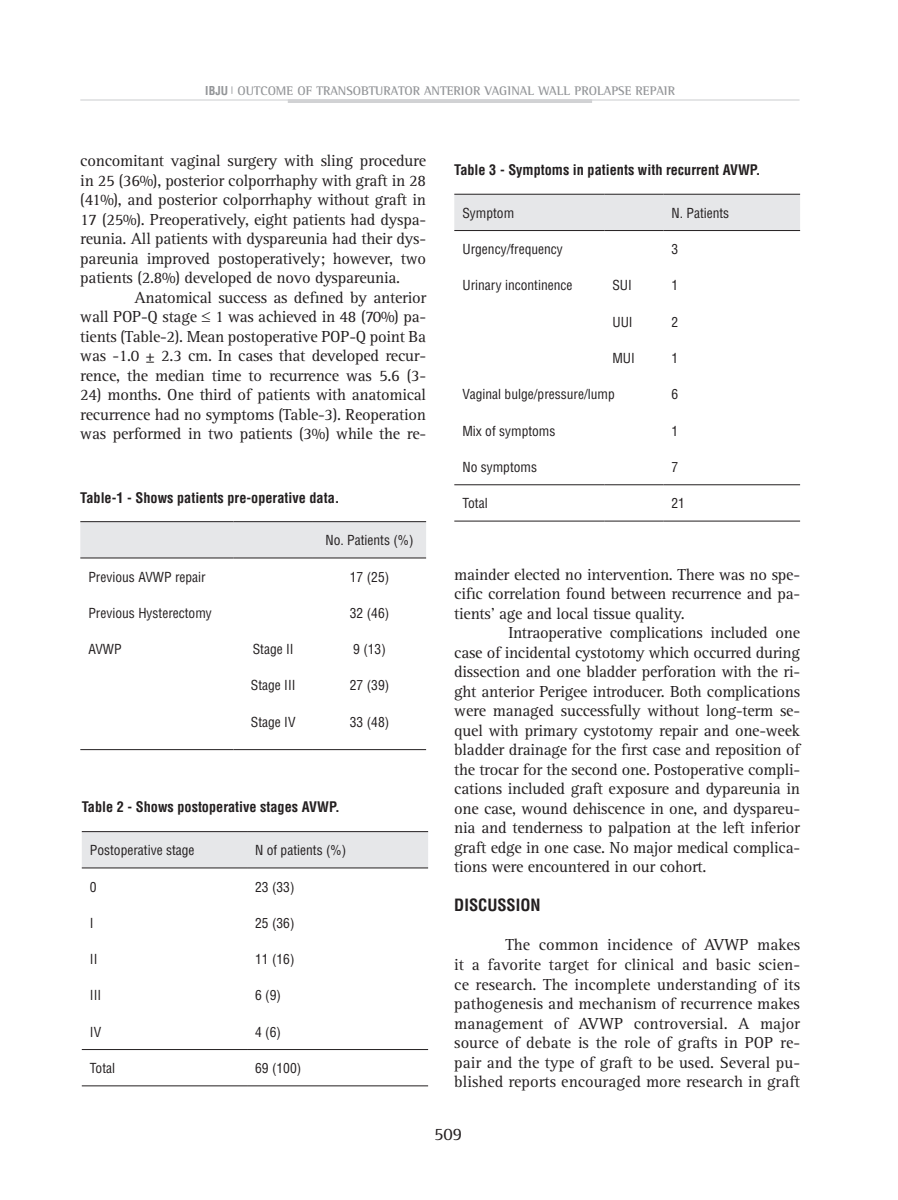
<style>
.page{position:relative;width:898px;height:1200px;background:#fff}
.page>*{position:absolute;margin:0;border:0;box-sizing:border-box;transform-origin:0 0}
.t1{font:18px "Rotis Serif";color:#231f20}
.TEXTO_GERAL{font:16.5px/19.5px "Rotis Serif";letter-spacing:-.015em;color:#231f20;text-align:justify}
.MARCADORES_NO_TEXTO{font:700 condensed 16.5px "Helvetica";color:#231f20}
.TÍTULOS_FIGURAS_E_TA{font:700 condensed 14.25px "Helvetica";color:#231f20}
.TABELAS{font:condensed 13.5px "Helvetica";color:#231f20}
.t2{font:700 12.75px "Rotis Semi Serif";color:#939598}
.s1{font-family:"Helvetica";font-stretch:condensed;font-size:12px}
</style>
<div class="page">
<hr style="left:80px;top:99px;width:719px;height:2px;background:#dcdddf">
<hr style="left:288px;top:99px;width:304px;height:4px;background:#d1d2d4">
<div style="left:80px;top:522px;width:346px;height:35px;background:#e6e7e9"></div>
<hr style="left:80px;top:749px;width:153px;height:1px;background:#231f20">
<hr style="left:233px;top:749px;width:80px;height:1px;background:#231f20">
<hr style="left:313px;top:749px;width:113px;height:1px;background:#231f20">
<hr style="left:80px;top:521px;width:153px;height:1px;background:#231f20">
<hr style="left:233px;top:521px;width:80px;height:1px;background:#231f20">
<hr style="left:313px;top:521px;width:113px;height:1px;background:#231f20">
<hr style="left:80px;top:557px;width:153px;height:1px;background:#231f20">
<hr style="left:233px;top:557px;width:80px;height:1px;background:#231f20">
<hr style="left:313px;top:557px;width:113px;height:1px;background:#231f20">
<div style="left:82px;top:832px;width:346px;height:35px;background:#e6e7e9"></div>
<hr style="left:82px;top:1048px;width:165px;height:1px;background:#231f20">
<hr style="left:247px;top:1048px;width:181px;height:1px;background:#231f20">
<hr style="left:82px;top:1085px;width:165px;height:1px;background:#231f20">
<hr style="left:247px;top:1085px;width:181px;height:1px;background:#231f20">
<hr style="left:82px;top:831px;width:165px;height:1px;background:#231f20">
<hr style="left:247px;top:831px;width:181px;height:1px;background:#231f20">
<hr style="left:82px;top:867px;width:165px;height:1px;background:#231f20">
<hr style="left:247px;top:867px;width:181px;height:1px;background:#231f20">
<div style="left:454px;top:195px;width:345px;height:35px;background:#e6e7e9"></div>
<hr style="left:454px;top:484px;width:150px;height:1px;background:#231f20">
<hr style="left:604px;top:484px;width:59px;height:1px;background:#231f20">
<hr style="left:663px;top:484px;width:136px;height:1px;background:#231f20">
<hr style="left:454px;top:520px;width:150px;height:1px;background:#231f20">
<hr style="left:604px;top:520px;width:59px;height:1px;background:#231f20">
<hr style="left:663px;top:520px;width:136px;height:1px;background:#231f20">
<hr style="left:454px;top:194px;width:150px;height:1px;background:#231f20">
<hr style="left:604px;top:194px;width:59px;height:1px;background:#231f20">
<hr style="left:663px;top:194px;width:136px;height:1px;background:#231f20">
<hr style="left:454px;top:230px;width:150px;height:1px;background:#231f20">
<hr style="left:604px;top:230px;width:59px;height:1px;background:#231f20">
<hr style="left:663px;top:230px;width:136px;height:1px;background:#231f20">
<p class="t2" style="left:205px;top:83px;width:471px"><span class="s1">IBJU</span> <sup>|</sup> OUTCOME OF TRANSOBTURATOR ANTERIOR VAGINAL WALL PROLAPSE REPAIR</p>
<p class="TEXTO_GERAL" style="left:80px;top:151px;width:347px">concomitant vaginal surgery with sling procedure in 25 (36%), posterior colporrhaphy with graft in 28 (41%), and posterior colporrhaphy without graft in 17 (25%). Preoperatively, eight patients had dyspa&shy;reunia. All patients with dyspareunia had their dys&shy;pareunia improved postoperatively; however, two patients (2.8%) developed de novo dyspareunia.</p>
<p class="TEXTO_GERAL" style="left:80px;top:288px;width:347px;text-indent:54px">Anatomical success as defined by anterior wall POP-Q stage ≤ 1 was achieved in 48 (70%) pa&shy;tients (Table-2). Mean postoperative POP-Q point Ba was -1.0 ± 2.3 cm. In cases that developed recur&shy;rence, the median time to recurrence was 5.6 (3-</p>
<p class="TEXTO_GERAL" style="left:80px;top:385px;width:347px">24) months. One third of patients with anatomical recurrence had no symptoms (Table-3). Reoperation was performed in two patients (3%) while the re-</p>
<p class="TÍTULOS_FIGURAS_E_TA" style="left:80px;top:488px;width:260px">Table-1 - Shows patients pre-operative data.</p>
<p class="TABELAS" style="left:325px;top:531px;width:90px">No. Patients (%)</p>
<p class="TABELAS" style="left:88px;top:568px;width:119px">Previous AVWP repair</p>
<p class="TABELAS" style="left:350px;top:568px;width:41px">17 (25)</p>
<p class="TABELAS" style="left:88px;top:604px;width:125px">Previous Hysterectomy</p>
<p class="TABELAS" style="left:350px;top:604px;width:41px">32 (46)</p>
<p class="TABELAS" style="left:88px;top:640px;width:35px">AVWP</p>
<p class="TABELAS" style="left:253px;top:640px;width:42px">Stage II</p>
<p class="TABELAS" style="left:353px;top:640px;width:34px">9 (13)</p>
<p class="TABELAS" style="left:251px;top:677px;width:46px">Stage III</p>
<p class="TABELAS" style="left:350px;top:677px;width:41px">27 (39)</p>
<p class="TABELAS" style="left:251px;top:713px;width:46px">Stage IV</p>
<p class="TABELAS" style="left:350px;top:713px;width:41px">33 (48)</p>
<p class="TÍTULOS_FIGURAS_E_TA" style="left:82px;top:798px;width:259px">Table 2 - Shows postoperative stages AVWP.</p>
<p class="TABELAS" style="left:90px;top:841px;width:106px">Postoperative stage</p>
<p class="TABELAS" style="left:255px;top:841px;width:93px">N of patients (%)</p>
<p class="TABELAS" style="left:90px;top:877px;width:8px">0</p>
<p class="TABELAS" style="left:255px;top:877px;width:41px">23 (33)</p>
<p class="TABELAS" style="left:90px;top:914px;width:5px">I</p>
<p class="TABELAS" style="left:255px;top:914px;width:41px">25 (36)</p>
<p class="TABELAS" style="left:90px;top:950px;width:9px">II</p>
<p class="TABELAS" style="left:255px;top:950px;width:41px">11 (16)</p>
<p class="TABELAS" style="left:90px;top:986px;width:13px">III</p>
<p class="TABELAS" style="left:255px;top:986px;width:27px">6 (9)</p>
<p class="TABELAS" style="left:90px;top:1023px;width:13px">IV</p>
<p class="TABELAS" style="left:255px;top:1023px;width:27px">4 (6)</p>
<p class="TABELAS" style="left:90px;top:1059px;width:27px">Total</p>
<p class="TABELAS" style="left:255px;top:1059px;width:48px">69 (100)</p>
<p class="TÍTULOS_FIGURAS_E_TA" style="left:454px;top:161px;width:308px">Table 3 - Symptoms in patients with recurrent AVWP.</p>
<p class="TABELAS" style="left:462px;top:204px;width:53px">Symptom</p>
<p class="TABELAS" style="left:671px;top:204px;width:59px">N. Patients</p>
<p class="TABELAS" style="left:462px;top:241px;width:102px">Urgency/frequency</p>
<p class="TABELAS" style="left:671px;top:241px;width:8px">3</p>
<p class="TABELAS" style="left:462px;top:277px;width:112px">Urinary incontinence</p>
<p class="TABELAS" style="left:612px;top:277px;width:21px">SUI</p>
<p class="TABELAS" style="left:671px;top:277px;width:8px">1</p>
<p class="TABELAS" style="left:612px;top:313px;width:22px">UUI</p>
<p class="TABELAS" style="left:671px;top:313px;width:8px">2</p>
<p class="TABELAS" style="left:612px;top:349px;width:24px">MUI</p>
<p class="TABELAS" style="left:671px;top:349px;width:8px">1</p>
<p class="TABELAS" style="left:462px;top:386px;width:154px">Vaginal bulge/pressure/lump</p>
<p class="TABELAS" style="left:671px;top:386px;width:8px">6</p>
<p class="TABELAS" style="left:462px;top:422px;width:94px">Mix of symptoms</p>
<p class="TABELAS" style="left:671px;top:422px;width:8px">1</p>
<p class="TABELAS" style="left:462px;top:458px;width:76px">No symptoms</p>
<p class="TABELAS" style="left:671px;top:458px;width:8px">7</p>
<p class="TABELAS" style="left:462px;top:495px;width:27px">Total</p>
<p class="TABELAS" style="left:671px;top:495px;width:15px">21</p>
<p class="TEXTO_GERAL" style="left:454px;top:565px;width:347px">mainder elected no intervention. There was no spe&shy;cific correlation found between recurrence and pa&shy;tients’ age and local tissue quality.</p>
<p class="TEXTO_GERAL" style="left:454px;top:623px;width:347px;text-indent:54px">Intraoperative complications included one case of incidental cystotomy which occurred during dissection and one bladder perforation with the ri&shy;ght anterior Perigee introducer. Both complications were managed successfully without long-term se&shy;quel with primary cystotomy repair and one-week bladder drainage for the first case and reposition of the trocar for the second one. Postoperative compli&shy;cations included graft exposure and dypareunia in one case, wound dehiscence in one, and dyspareu&shy;nia and tenderness to palpation at the left inferior graft edge in one case. No major medical complica&shy;tions were encountered in our cohort.</p>
<p class="MARCADORES_NO_TEXTO" style="left:454px;top:894px;width:88px">DISCUSSION</p>
<p class="TEXTO_GERAL" style="left:454px;top:935px;width:347px;text-indent:51px">The common incidence of AVWP makes it a favorite target for clinical and basic scien&shy;ce research. The incomplete understanding of its pathogenesis and mechanism of recurrence makes management of AVWP controversial. A major source of debate is the role of grafts in POP re&shy;pair and the type of graft to be used. Several pu&shy;blished reports encouraged more research in graft</p>
<p class="t1" style="left:434px;top:1123px;width:30px">509</p>
</div>
